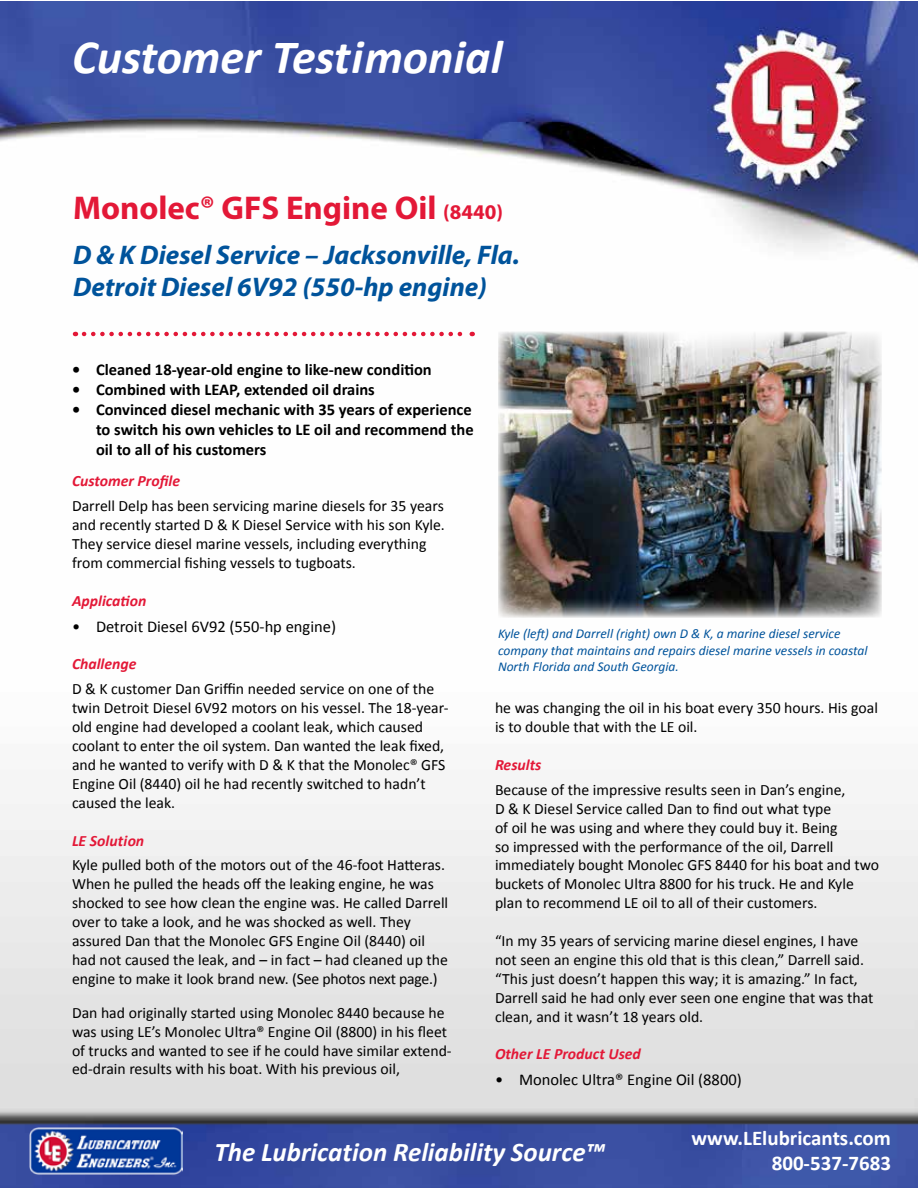
<style>
.page{position:relative;width:918px;height:1188px;background:#fff}
.page>*{position:absolute;margin:0;border:0;box-sizing:border-box;transform-origin:0 0}
.t1{font:italic 700 48px "Calibri";color:#fff}
.t2{font:700 33px "Myriad Pro";color:#e31837}
.t3{font:italic 700 27px/32.4px "Myriad Pro";color:#00539b}
.t4{font:italic 700 27px "Calibri";color:#fff}
.t5{font:700 21px/25.2px "Calibri";color:#fff;text-align:right}
.t6{font:700 16.5px/19.8px "Calibri";color:#000;text-align:justify}
.t7{font:16.5px "Calibri";color:#000}
.t8{font:15.75px/18.9px "Calibri";color:#000}
.t9{font:italic 700 15.75px "Calibri";color:#e31837}
.t10{font:italic 13.5px/16.2px "Calibri";color:#00539b}
.s1{font-size:21px}
</style>
<div class="page">
<img style="left:1px;top:1px;width:917px;height:1187px">
<svg style="left:84px;top:332px;width:389px;height:4px"></svg>
<img style="left:28px;top:1125px;width:154px;height:50px">
<img style="left:498px;top:332px;width:384px;height:286px">
<h1 class="t1" style="left:72px;top:27px;width:432px">Customer Testimonial</h1>
<h2 class="t2" style="left:73px;top:187px;width:432px">Monolec® GFS Engine Oil <span class="s1">(8440)</span></h2>
<h3 class="t3" style="left:73px;top:238px;width:448px">D &amp; K Diesel Service – Jacksonville, Fla.<br>Detroit Diesel 6V92 (550-hp engine)</h3>
<p class="t6" style="left:72px;top:360px;width:361px">• Cleaned 18-year-old engine to like-new condition</p>
<p class="t6" style="left:72px;top:380px;width:304px">• Combined with LEAP, extended oil drains</p>
<p class="t6" style="left:96px;top:400px;width:379px;text-indent:-24px">• Convinced diesel mechanic with 35 years of experience to switch his own vehicles to LE oil and recommend the oil to all of his customers</p>
<p class="t9" style="left:72px;top:471px;width:110px">Customer Profile</p>
<p class="t8" style="left:72px;top:497px;width:374px">Darrell Delp has been servicing marine diesels for 35 years and recently started D &amp; K Diesel Service with his son Kyle.<br>They service diesel marine vessels, including everything from commercial fishing vessels to tugboats.</p>
<p class="t9" style="left:72px;top:591px;width:76px">Application</p>
<p class="t7" style="left:72px;top:616px;width:266px">• Detroit Diesel 6V92 (550-hp engine)</p>
<p class="t9" style="left:72px;top:654px;width:66px">Challenge</p>
<p class="t8" style="left:72px;top:680px;width:378px">D &amp; K customer Dan Griffin needed service on one of the twin Detroit Diesel 6V92 motors on his vessel. The 18-year&shy;old engine had developed a coolant leak, which caused coolant to enter the oil system. Dan wanted the leak fixed, and he wanted to verify with D &amp; K that the Monolec® GFS Engine Oil (8440) oil he had recently switched to hadn’t caused the leak.</p>
<p class="t9" style="left:72px;top:830px;width:74px">LE Solution</p>
<p class="t8" style="left:72px;top:856px;width:378px">Kyle pulled both of the motors out of the 46-foot Hatteras.<br>When he pulled the heads off the leaking engine, he was shocked to see how clean the engine was. He called Darrell over to take a look, and he was shocked as well. They assured Dan that the Monolec GFS Engine Oil (8440) oil had not caused the leak, and – in fact – had cleaned up the engine to make it look brand new. (See photos next page.)</p>
<p class="t8" style="left:72px;top:1003px;width:381px">Dan had originally started using Monolec 8440 because he was using LE’s Monolec Ultra® Engine Oil (8800) in his fleet of trucks and wanted to see if he could have similar extend&shy;ed-drain results with his boat. With his previous oil,</p>
<p class="t10" style="left:498px;top:625px;width:371px">Kyle (left) and Darrell (right) own D &amp; K, a marine diesel service company that maintains and repairs diesel marine vessels in coastal<br>North Florida and South Georgia.</p>
<p class="t8" style="left:495px;top:699px;width:384px">he was changing the oil in his boat every 350 hours. His goal is to double that with the LE oil.</p>
<p class="t9" style="left:495px;top:755px;width:48px">Results</p>
<p class="t8" style="left:495px;top:780px;width:386px">Because of the impressive results seen in Dan’s engine,<br>D &amp; K Diesel Service called Dan to find out what type<br>of oil he was using and where they could buy it. Being<br>so impressed with the performance of the oil, Darrell immediately bought Monolec GFS 8440 for his boat and two buckets of Monolec Ultra 8800 for his truck. He and Kyle plan to recommend LE oil to all of their customers.</p>
<p class="t8" style="left:495px;top:931px;width:380px">“In my 35 years of servicing marine diesel engines, I have not seen an engine this old that is this clean,” Darrell said. “This just doesn’t happen this way; it is amazing.” In fact, Darrell said he had only ever seen one engine that was that clean, and it wasn’t 18 years old.</p>
<p class="t9" style="left:495px;top:1044px;width:147px">Other LE Product Used</p>
<p class="t7" style="left:495px;top:1069px;width:248px">• Monolec Ultra® Engine Oil (8800)</p>
<h3 class="t4" style="left:214px;top:1135px;width:392px">The Lubrication Reliability Source™</h3>
<h3 class="t5" style="left:692px;top:1125px;width:201px">www.LElubricants.com<br>800-537-7683</h3>
</div>
